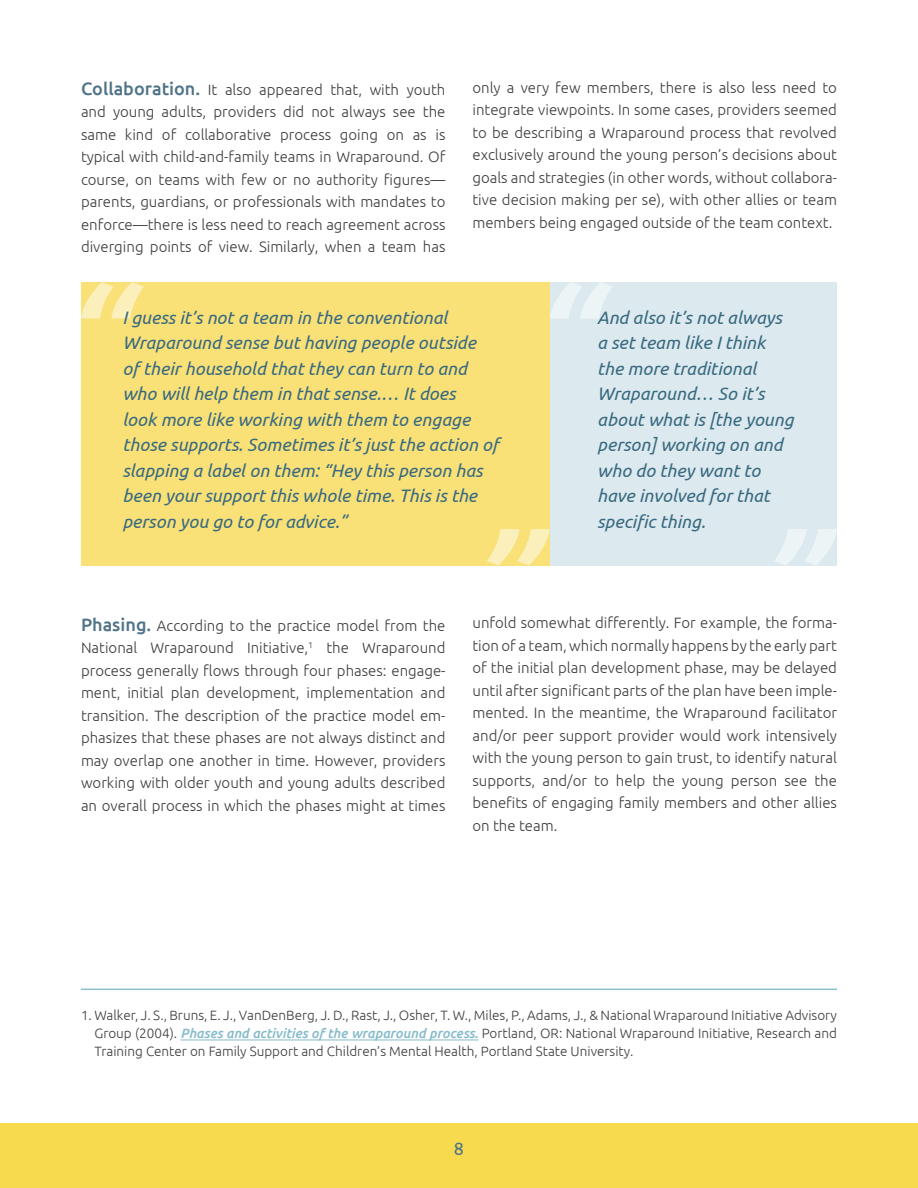
<style>
.page{position:relative;width:918px;height:1188px;background:#fff}
.page>*{position:absolute;margin:0;border:0;box-sizing:border-box;transform-origin:0 0}
.quote{font:italic 18px/25.5px "Ubuntu";color:#3a6a80}
.t1{font:18px "Ubuntu";color:#4f7388}
.main_body{font:300 15px/22.5px "Ubuntu";color:#3e3e3f;text-align:justify}
.main_body-2{font:300 13.5px/18px "Ubuntu";color:#3e3e3f;text-align:justify}
.s1{font-weight:500;font-size:18px;color:#4f7388}
.s2{font-weight:500;font-style:italic;color:#85bbcb}
.s3{font-weight:500;color:#85bbcb}
</style>
<div class="page">
<div style="left:0;top:1124px;width:918px;height:64px;background:#f8da4f"></div>
<div style="left:550px;top:282px;width:287px;height:284px;background:#dceaef"></div>
<svg style="left:550px;top:282px;width:62px;height:36px"></svg>
<svg style="left:775px;top:529px;width:62px;height:36px"></svg>
<div style="left:81px;top:282px;width:469px;height:284px;background:#f9e178"></div>
<svg style="left:81px;top:282px;width:63px;height:37px"></svg>
<svg style="left:487px;top:529px;width:63px;height:36px"></svg>
<hr style="left:181px;top:1040px;width:297px;height:1px;background:#85bbcb">
<hr style="left:81px;top:989px;width:756px;height:1px;background:#8cbfcf">
<p class="main_body" style="left:81px;top:78px;width:366px"><span class="s1">Collaboration.</span> It also appeared that, with youth and young adults, providers did not always see the same kind of collaborative process going on as is typical with child-and-family teams in Wraparound. Of course, on teams with few or no authority figures— parents, guardians, or professionals with mandates to enforce—there is less need to reach agreement across diverging points of view. Similarly, when a team has</p>
<p class="main_body" style="left:472px;top:76px;width:366px">only a very few members, there is also less need to integrate viewpoints. In some cases, providers seemed to be describing a Wraparound process that revolved exclusively around the young person’s decisions about goals and strategies (in other words, without collabora&shy;tive decision making per se), with other allies or team members being engaged outside of the team context.</p>
<p class="quote" style="left:122px;top:304px;width:378px">I guess it’s not a team in the conventional Wraparound sense but having people outside<br>of their household that they can turn to and who will help them in that sense.… It does<br>look more like working with them to engage those supports. Sometimes it’s just the action of slapping a label on them: “Hey this person has been your support this whole time. This is the person you go to for advice.”</p>
<p class="quote" style="left:597px;top:304px;width:198px">And also it’s not always a set team like I think the more traditional<br>Wraparound… So it’s about what is [the young person] working on and who do they want to have involved for that specific thing.</p>
<p class="main_body" style="left:81px;top:614px;width:366px"><span class="s1">Phasing.</span> According to the practice model from the National Wraparound Initiative,<sup>1</sup> the Wraparound process generally flows through four phases: engage&shy;ment, initial plan development, implementation and transition. The description of the practice model em&shy;phasizes that these phases are not always distinct and may overlap one another in time. However, providers working with older youth and young adults described an overall process in which the phases might at times</p>
<p class="main_body" style="left:472px;top:611px;width:366px">unfold somewhat differently. For example, the forma&shy;tion of a team, which normally happens by the early part of the initial plan development phase, may be delayed until after significant parts of the plan have been imple&shy;mented. In the meantime, the Wraparound facilitator and/or peer support provider would work intensively with the young person to gain trust, to identify natural supports, and/or to help the young person see the benefits of engaging family members and other allies on the team.</p>
<p class="main_body-2" style="left:94px;top:1006px;width:744px;text-indent:-14px">1. Walker, J. S., Bruns, E. J., VanDenBerg, J. D., Rast, J., Osher, T. W., Miles, P., Adams, J., &amp; National Wraparound Initiative Advisory Group (2004). <span class="s2">Phases and activities of the wraparound process</span><span class="s3">.</span> Portland, OR: National Wraparound Initiative, Research and Training Center on Family Support and Children’s Mental Health, Portland State University.</p>
<p class="t1" style="left:454px;top:1137px;width:12px">8</p>
</div>
